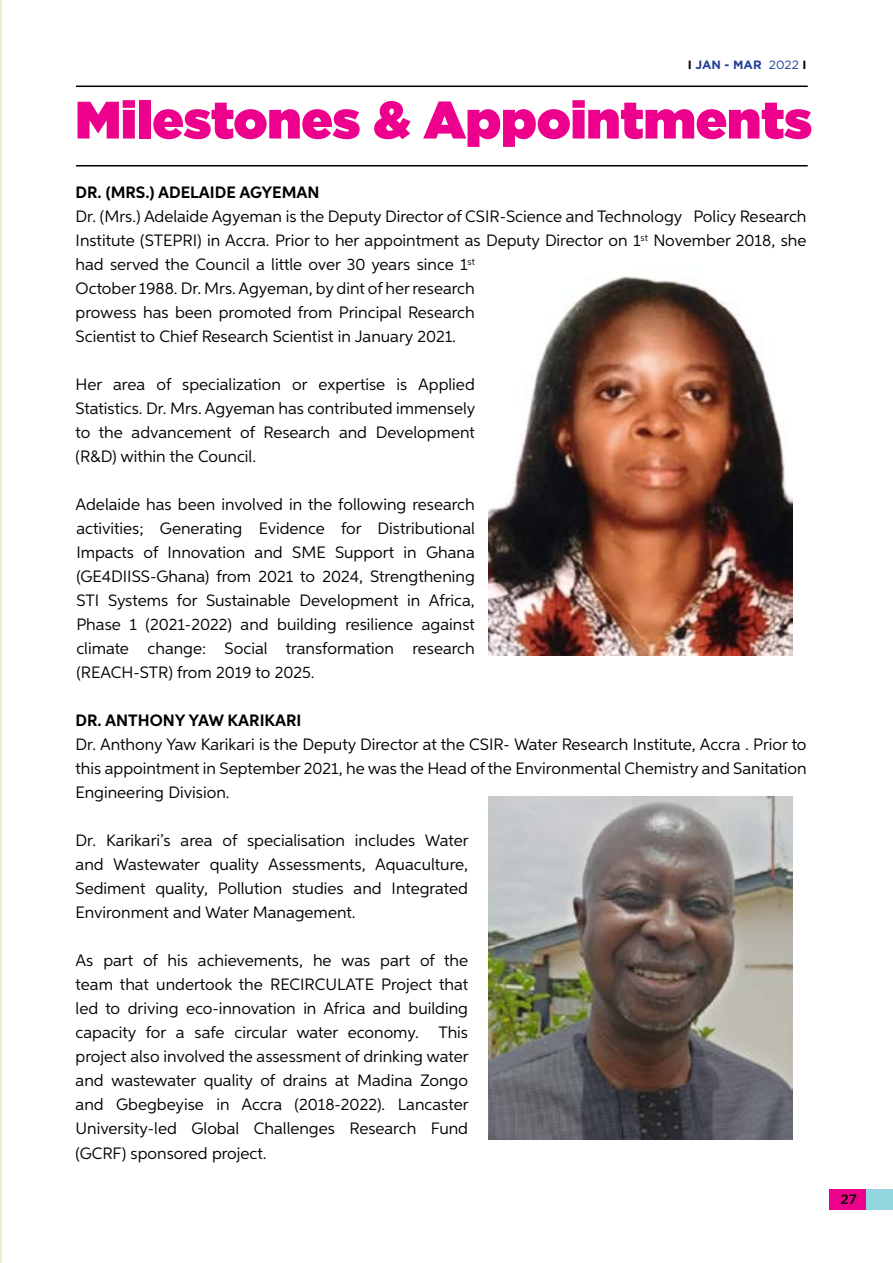
<style>
.page{position:relative;width:893px;height:1263px;background:#fff}
.page>*{position:absolute;margin:0;border:0;box-sizing:border-box;transform-origin:0 0}
.t1{font:900 52.5px "Gotham";color:#ec008c}
.t2{font:16.5px/24px "Aspira";color:#000;text-align:justify}
.t3{font:700 16.5px "Aspira";color:#000}
.t4{font:500 13.5px "Gotham";color:#000}
.t5{font:700 12px "Gotham";color:#21409a}
.s1{color:#000}
.s2{font-weight:400}
</style>
<div class="page">
<hr style="left:0;top:0;width:1px;height:1263px;background:#e9f0c2">
<div style="left:829px;top:1189px;width:64px;height:21px;background:#93d6df"></div>
<div style="left:829px;top:1189px;width:36px;height:21px;background:#ec008c"></div>
<hr style="left:76px;top:86px;width:732px;height:1px;background:#000">
<hr style="left:76px;top:165px;width:732px;height:1px;background:#000">
<img style="left:488px;top:276px;width:305px;height:379px">
<img style="left:488px;top:797px;width:305px;height:343px">
<p class="t5" style="left:688px;top:58px;width:120px"><span class="s1">I</span> JAN - MAR <span class="s2">2022</span> <span class="s1">I</span></p>
<h1 class="t1" style="left:75px;top:82px;width:738px">Milestones &amp; Appointments</h1>
<p class="t3" style="left:76px;top:182px;width:246px">DR. (MRS.) ADELAIDE AGYEMAN</p>
<p class="t2" style="left:76px;top:204px;width:732px;text-align:left">Dr. (Mrs.) Adelaide Agyeman is the Deputy Director of CSIR-Science and Technology Policy Research Institute (STEPRI) in Accra. Prior to her appointment as Deputy Director on 1<sup>st</sup> November 2018, she had served the Council a little over 30 years since 1<sup>st<br></sup>October 1988. Dr. Mrs. Agyeman, by dint of her research<br>prowess has been promoted from Principal Research<br>Scientist to Chief Research Scientist in January 2021.</p>
<p class="t2" style="left:76px;top:372px;width:401px">Her area of specialization or expertise is Applied Statistics. Dr. Mrs. Agyeman has contributed immensely to the advancement of Research and Development (R&amp;D) within the Council.</p>
<p class="t2" style="left:76px;top:492px;width:401px">Adelaide has been involved in the following research activities; Generating Evidence for Distributional Impacts of Innovation and SME Support in Ghana (GE4DIISS-Ghana) from 2021 to 2024, Strengthening STI Systems for Sustainable Development in Africa, Phase 1 (2021-2022) and building resilience against climate change: Social transformation research (REACH-STR) from 2019 to 2025.</p>
<p class="t3" style="left:76px;top:710px;width:227px">DR. ANTHONY YAW KARIKARI</p>
<p class="t2" style="left:76px;top:732px;width:732px">Dr. Anthony Yaw Karikari is the Deputy Director at the CSIR- Water Research Institute, Accra . Prior to this appointment in September 2021, he was the Head of the Environmental Chemistry and Sanitation Engineering Division.</p>
<p class="t2" style="left:76px;top:828px;width:394px">Dr. Karikari’s area of specialisation includes Water and Wastewater quality Assessments, Aquaculture, Sediment quality, Pollution studies and Integrated Environment and Water Management.</p>
<p class="t2" style="left:76px;top:948px;width:394px">As part of his achievements, he was part of the team that undertook the RECIRCULATE Project that led to driving eco-innovation in Africa and building capacity for a safe circular water economy. This project also involved the assessment of drinking water and wastewater quality of drains at Madina Zongo and Gbegbeyise in Accra (2018-2022). Lancaster University-led Global Challenges Research Fund (GCRF) sponsored project.</p>
<p class="t4" style="left:841px;top:1190px;width:18px">27</p>
</div>
